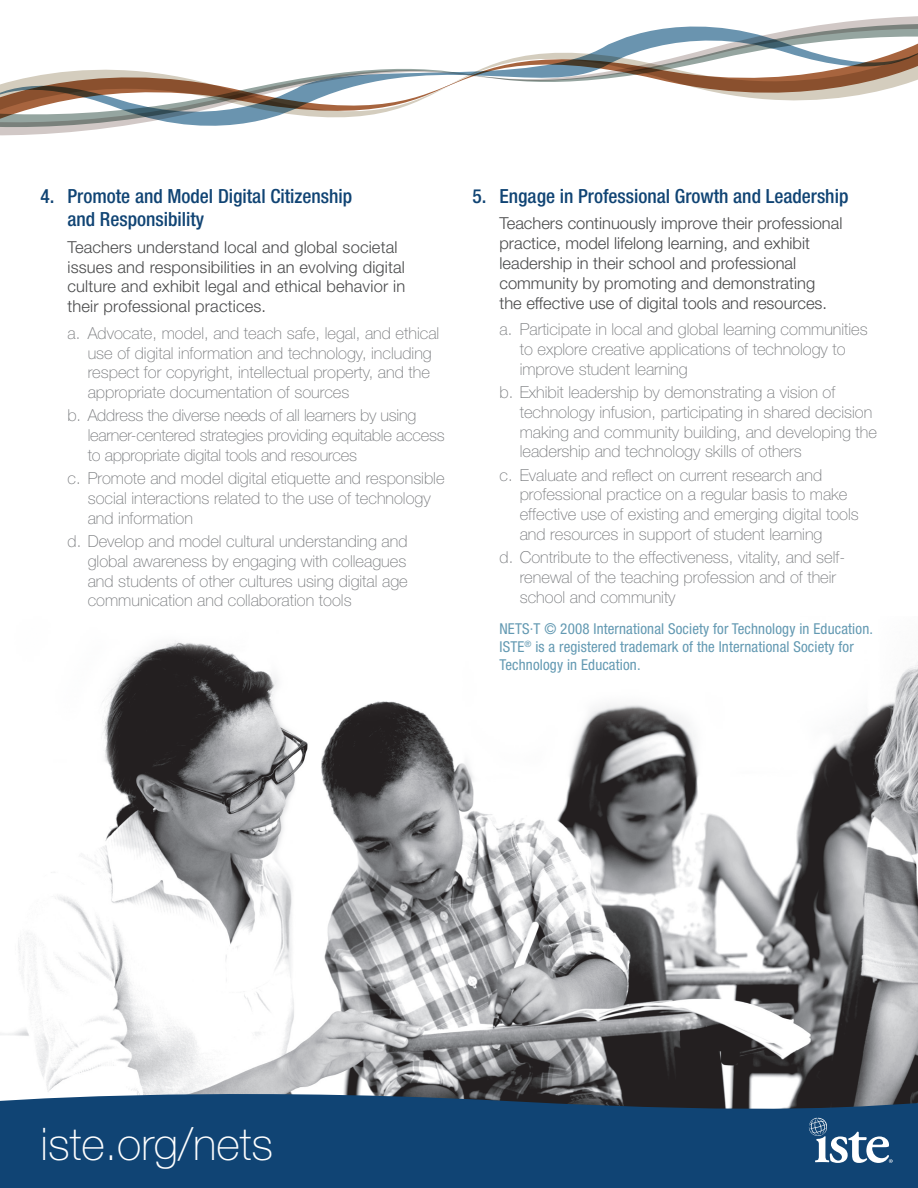
<style>
.page{position:relative;width:918px;height:1188px;background:#fff}
.page>*{position:absolute;margin:0;border:0;box-sizing:border-box;transform-origin:0 0}
.t1{font:100 45px "Helvetica Neue LT Std";color:#fff}
.t2{font:500 condensed 19.5px/23.4px "Helvetica Neue LT Std";color:#104474}
.t3{font:100 16.5px/19.8px "Helvetica Neue LT Std";color:#76787b}
.t4{font:300 16.5px/19.8px "Helvetica Neue LT Std";color:#4b4c4d}
.t5{font:condensed 15px/18px "Helvetica Neue LT Std";letter-spacing:.01em;color:#6399b2}
</style>
<div class="page">
<img style="left:0;top:640px;width:918px;height:445px">
<svg style="left:0;top:1085px;width:918px;height:103px;background:#214d75"></svg>
<svg style="left:809px;top:1118px;width:84px;height:45px"></svg>
<svg style="left:0;top:16px;width:918px;height:119px"></svg>
<p class="t2" style="left:68px;top:184px;width:286px;text-indent:-27px">4. Promote and Model Digital Citizenship and Responsibility</p>
<p class="t4" style="left:68px;top:237px;width:339px">Teachers understand local and global societal issues and responsibilities in an evolving digital culture and exhibit legal and ethical behavior in their professional practices.</p>
<p class="t3" style="left:88px;top:323px;width:353px;text-indent:-20px">a. Advocate, model, and teach safe, legal, and ethical use of digital information and technology, including respect for copyright, intellectual property, and the appropriate documentation of sources</p>
<p class="t3" style="left:88px;top:406px;width:358px;text-indent:-20px">b. Address the diverse needs of all learners by using learner-centered strategies providing equitable access to appropriate digital tools and resources</p>
<p class="t3" style="left:88px;top:468px;width:358px;text-indent:-20px">c. Promote and model digital etiquette and responsible social interactions related to the use of technology and information</p>
<p class="t3" style="left:88px;top:531px;width:322px;text-align:justify;text-indent:-20px">d. Develop and model cultural understanding and global awareness by engaging with colleagues and students of other cultures using digital age communication and collaboration tools</p>
<p class="t2" style="left:472px;top:184px;width:377px">5. Engage in Professional Growth and Leadership</p>
<p class="t4" style="left:500px;top:213px;width:344px">Teachers continuously improve their professional practice, model lifelong learning, and exhibit leadership in their school and professional community by promoting and demonstrating<br>the effective use of digital tools and resources.</p>
<p class="t3" style="left:520px;top:319px;width:350px;text-indent:-20px">a. Participate in local and global learning communities to explore creative applications of technology to improve student learning</p>
<p class="t3" style="left:520px;top:382px;width:359px;text-indent:-20px">b. Exhibit leadership by demonstrating a vision of technology infusion, participating in shared decision making and community building, and developing the leadership and technology skills of others</p>
<p class="t3" style="left:520px;top:465px;width:341px;text-indent:-20px">c. Evaluate and reflect on current research and professional practice on a regular basis to make effective use of existing and emerging digital tools and resources in support of student learning</p>
<p class="t3" style="left:520px;top:547px;width:327px;text-indent:-20px">d. Contribute to the effectiveness, vitality, and self&shy;renewal of the teaching profession and of their school and community</p>
<p class="t5" style="left:500px;top:620px;width:375px">NETS·T © 2008 International Society for Technology in Education.<br>ISTE<sup>®</sup> is a registered trademark of the International Society for<br>Technology in Education.</p>
<p class="t1" style="left:40px;top:1118px;width:234px">iste.org/nets</p>
</div>
